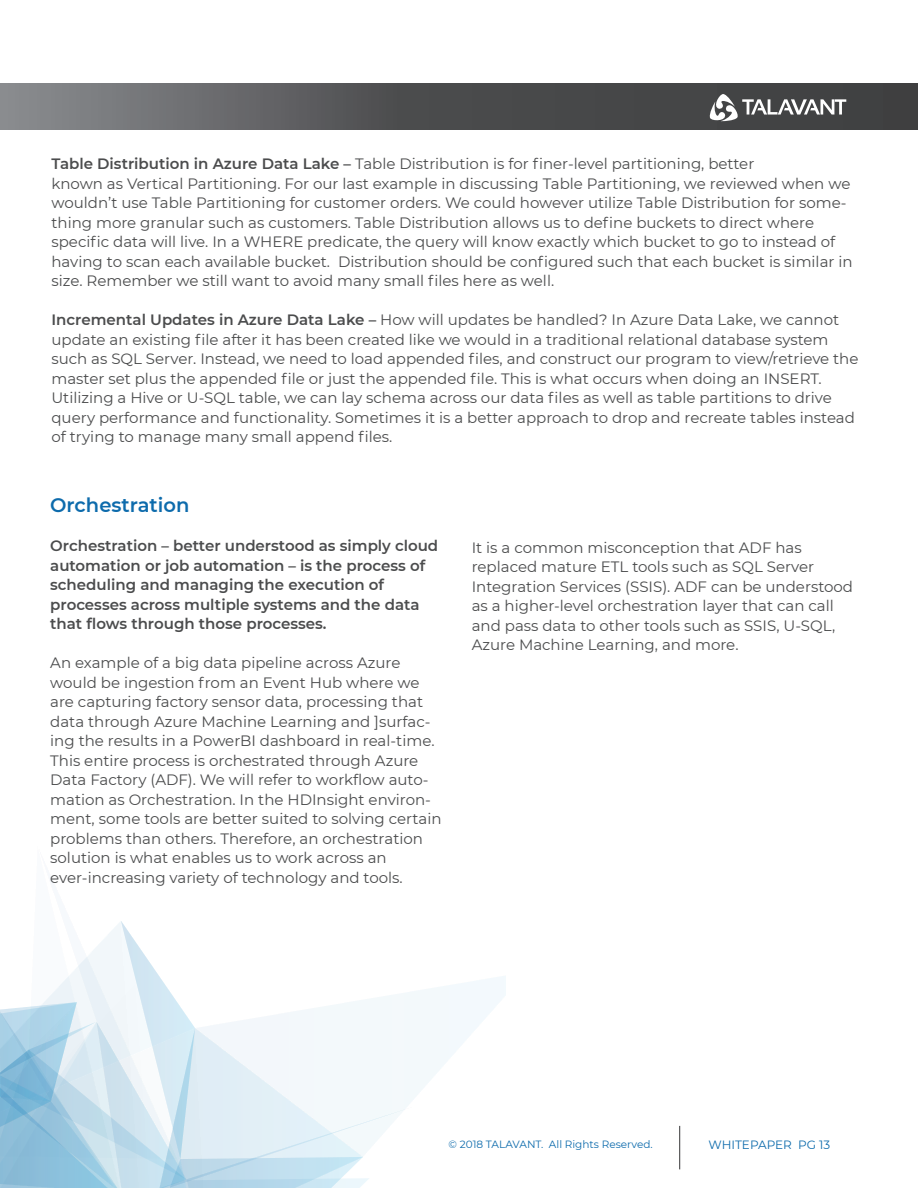
<style>
.page{position:relative;width:918px;height:1188px;background:#fff}
.page>*{position:absolute;margin:0;border:0;box-sizing:border-box;transform-origin:0 0}
.t1{font:600 19.5px "Montserrat";color:#0d6bac}
.t2{font:15px/19.5px "Montserrat";color:#4b4c4d}
.t3{font:600 15px/19.5px "Montserrat";color:#4b4c4d}
.t4{font:12px "Montserrat";color:#0d6bac}
.t5{font:10.5px "Montserrat";color:#0d6bac}
.s1{font-weight:600}
</style>
<div class="page">
<svg style="left:0;top:83px;width:918px;height:47px;background:#58595b"></svg>
<svg style="left:708px;top:94px;width:138px;height:27px"></svg>
<hr style="left:679px;top:1126px;width:1px;height:43px;background:#4b4c4d">
<svg style="left:422px;top:976px;width:84px;height:113px"></svg>
<svg style="left:0;top:921px;width:422px;height:267px"></svg>
<p class="t2" style="left:51px;top:154px;width:803px"><span class="s1">Table Distribution in Azure Data Lake –</span> Table Distribution is for finer-level partitioning, better<br>known as Vertical Partitioning. For our last example in discussing Table Partitioning, we reviewed when we wouldn’t use Table Partitioning for customer orders. We could however utilize Table Distribution for some&shy;thing more granular such as customers. Table Distribution allows us to define buckets to direct where specific data will live. In a WHERE predicate, the query will know exactly which bucket to go to instead of having to scan each available bucket. Distribution should be configured such that each bucket is similar in size. Remember we still want to avoid many small files here as well.</p>
<p class="t2" style="left:51px;top:310px;width:809px"><span class="s1">Incremental Updates in Azure Data Lake –</span> How will updates be handled? In Azure Data Lake, we cannot update an existing file after it has been created like we would in a traditional relational database system such as SQL Server. Instead, we need to load appended files, and construct our program to view/retrieve the master set plus the appended file or just the appended file. This is what occurs when doing an INSERT.<br>Utilizing a Hive or U-SQL table, we can lay schema across our data files as well as table partitions to drive query performance and functionality. Sometimes it is a better approach to drop and recreate tables instead of trying to manage many small append files.</p>
<h1 class="t1" style="left:50px;top:492px;width:141px">Orchestration</h1>
<p class="t3" style="left:50px;top:536px;width:390px">Orchestration – better understood as simply cloud automation or job automation – is the process of scheduling and managing the execution of processes across multiple systems and the data that flows through those processes.</p>
<p class="t2" style="left:50px;top:653px;width:393px">An example of a big data pipeline across Azure would be ingestion from an Event Hub where we are capturing factory sensor data, processing that data through Azure Machine Learning and ]surfac&shy;ing the results in a PowerBI dashboard in real-time.<br>This entire process is orchestrated through Azure Data Factory (ADF). We will refer to workflow auto&shy;mation as Orchestration. In the HDInsight environ&shy;ment, some tools are better suited to solving certain problems than others. Therefore, an orchestration solution is what enables us to work across an ever-increasing variety of technology and tools.</p>
<p class="t2" style="left:472px;top:537px;width:383px">It is a common misconception that ADF has replaced mature ETL tools such as SQL Server Integration Services (SSIS). ADF can be understood as a higher-level orchestration layer that can call and pass data to other tools such as SSIS, U-SQL, Azure Machine Learning, and more.</p>
<p class="t5" style="left:449px;top:1137px;width:206px">© 2018 TALAVANT. All Rights Reserved.</p>
<p class="t4" style="left:709px;top:1136px;width:123px">WHITEPAPER PG 13</p>
</div>
